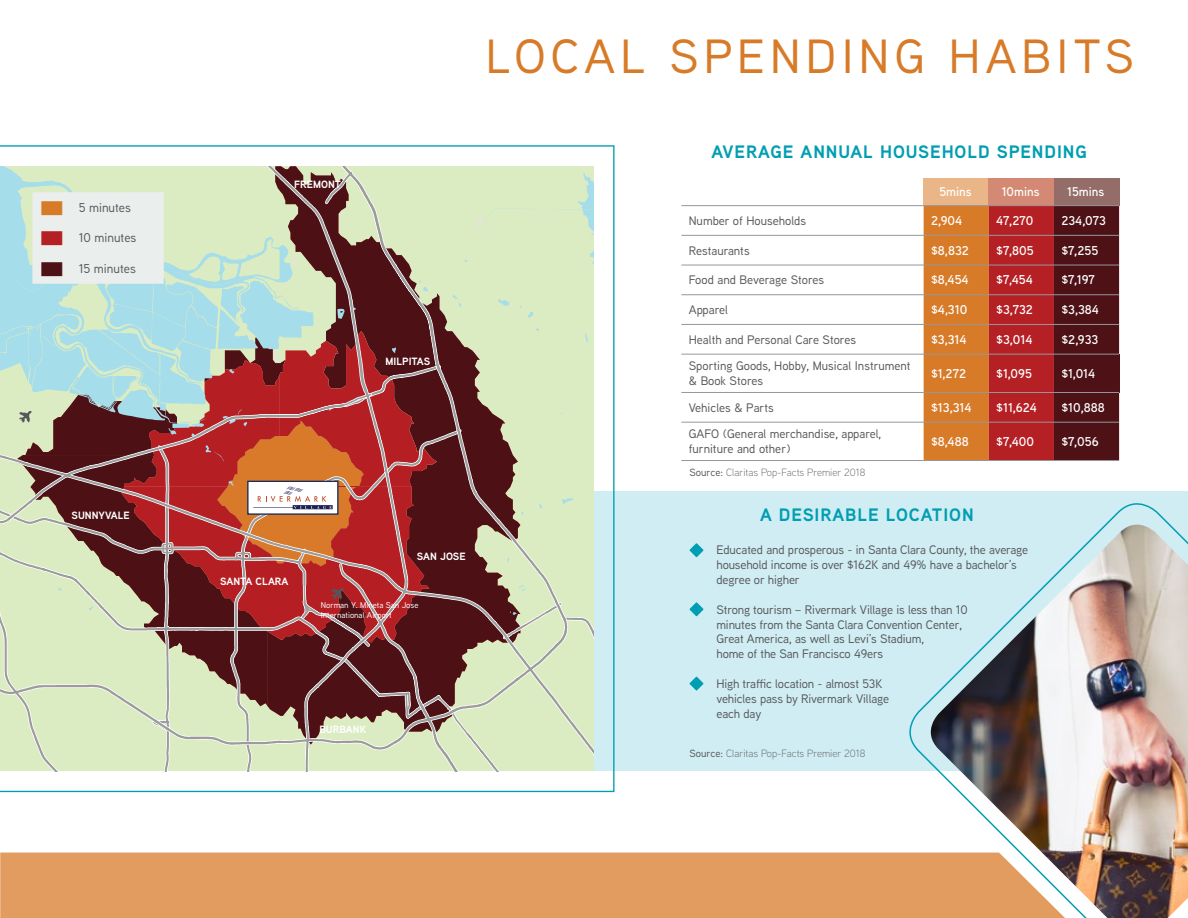
<style>
.page{position:relative;width:1188px;height:918px;background:#fff}
.page>*{position:absolute;margin:0;border:0;box-sizing:border-box;transform-origin:0 0}
.t1{font:500 48px "Aaux Next";letter-spacing:.11em;color:#d87b29}
.t2{font:700 18px "Aaux Next";letter-spacing:.05em;color:#009eb2}
.t3{font:600 12.75px "Aaux Next";color:#fff}
.t4{font:500 12.75px "Aaux Next";color:#58595b}
.t5{font:600 12.6px "Aaux Next";color:#fff}
.t6{font:500 12.3px/14.9px "Aaux Next";letter-spacing:-.01em;color:#58595b}
.t7{font:300 10.5px "Aaux Next";color:#58595b}
.t8{font:700 10.5px "Aaux Next";color:#fff}
.t9{font:500 8.4px/10.2px "Aaux Next";color:#fff}
.s1{color:#d87b29}
.s2{color:#b52025}
.s3{color:#4d1116}
.s4{font-weight:500}
</style>
<div class="page">
<div style="left:462px;top:491px;width:726px;height:280px;background:#d0edf4"></div>
<svg style="left:0;top:145px;width:615px;height:647px"></svg>
<div style="left:924px;top:178px;width:65px;height:28px;background:#eab687"></div>
<div style="left:989px;top:178px;width:65px;height:28px;background:#d38973"></div>
<div style="left:1054px;top:178px;width:65px;height:28px;background:#946d68"></div>
<svg style="left:924px;top:206px;width:195px;height:254px;background:#a23c23"></svg>
<div style="left:1054px;top:354px;width:65px;height:38px;background:#4d1116"></div>
<hr style="left:681px;top:205px;width:243px;height:1px;background:#95979a">
<hr style="left:924px;top:205px;width:65px;height:1px;background:#95979a">
<hr style="left:681px;top:235px;width:243px;height:1px;background:#95979a">
<hr style="left:924px;top:235px;width:65px;height:1px;background:#95979a">
<hr style="left:989px;top:205px;width:65px;height:1px;background:#95979a">
<hr style="left:1054px;top:205px;width:65px;height:1px;background:#95979a">
<hr style="left:989px;top:235px;width:65px;height:1px;background:#95979a">
<hr style="left:1054px;top:235px;width:65px;height:1px;background:#95979a">
<hr style="left:681px;top:265px;width:243px;height:1px;background:#95979a">
<hr style="left:924px;top:265px;width:65px;height:1px;background:#95979a">
<hr style="left:681px;top:294px;width:243px;height:1px;background:#95979a">
<hr style="left:924px;top:294px;width:65px;height:1px;background:#95979a">
<hr style="left:681px;top:324px;width:243px;height:1px;background:#95979a">
<hr style="left:924px;top:324px;width:65px;height:1px;background:#95979a">
<hr style="left:681px;top:354px;width:243px;height:1px;background:#95979a">
<hr style="left:924px;top:354px;width:65px;height:1px;background:#95979a">
<hr style="left:681px;top:392px;width:243px;height:1px;background:#95979a">
<hr style="left:924px;top:392px;width:65px;height:1px;background:#95979a">
<hr style="left:681px;top:422px;width:243px;height:1px;background:#95979a">
<hr style="left:924px;top:422px;width:65px;height:1px;background:#95979a">
<hr style="left:681px;top:460px;width:243px;height:1px;background:#95979a">
<hr style="left:924px;top:460px;width:65px;height:1px;background:#95979a">
<hr style="left:989px;top:265px;width:65px;height:1px;background:#95979a">
<hr style="left:1054px;top:265px;width:65px;height:1px;background:#95979a">
<hr style="left:989px;top:294px;width:65px;height:1px;background:#95979a">
<hr style="left:1054px;top:294px;width:65px;height:1px;background:#95979a">
<hr style="left:989px;top:324px;width:65px;height:1px;background:#95979a">
<hr style="left:1054px;top:324px;width:65px;height:1px;background:#95979a">
<hr style="left:989px;top:354px;width:65px;height:1px;background:#95979a">
<hr style="left:1054px;top:354px;width:65px;height:1px;background:#95979a">
<hr style="left:989px;top:392px;width:65px;height:1px;background:#95979a">
<hr style="left:1054px;top:392px;width:65px;height:1px;background:#95979a">
<hr style="left:989px;top:422px;width:65px;height:1px;background:#95979a">
<hr style="left:1054px;top:422px;width:65px;height:1px;background:#95979a">
<hr style="left:989px;top:460px;width:65px;height:1px;background:#95979a">
<hr style="left:1054px;top:460px;width:65px;height:1px;background:#95979a">
<img style="left:899px;top:503px;width:289px;height:415px">
<div style="left:0;top:853px;width:1065px;height:65px;background:#e29c60"></div>
<svg style="left:0;top:166px;width:594px;height:605px;background:#b29d8b"></svg>
<svg style="left:689px;top:543px;width:15px;height:14px"></svg>
<svg style="left:689px;top:602px;width:15px;height:15px"></svg>
<svg style="left:689px;top:676px;width:15px;height:15px"></svg>
<p class="t4" style="left:38px;top:199px;width:94px"><span class="s1">■</span> 5 minutes</p>
<p class="t4" style="left:38px;top:229px;width:100px"><span class="s2">■</span> 10 minutes</p>
<p class="t4" style="left:38px;top:260px;width:99px"><span class="s3">■</span> 15 minutes</p>
<p class="t8" style="left:72px;top:508px;width:60px">SUNNYVALE</p>
<h1 class="t1" style="left:486px;top:23px;width:650px">LOCAL SPENDING HABITS</h1>
<p class="t8" style="left:294px;top:177px;width:48px">FREMONT</p>
<p class="t8" style="left:386px;top:354px;width:46px">MILPITAS</p>
<p class="t8" style="left:220px;top:573px;width:70px">SANTA CLARA</p>
<p class="t8" style="left:417px;top:549px;width:50px">SAN JOSE</p>
<p class="t9" style="left:321px;top:599px;width:99px">Norman Y. Mineta San Jose<br>International Airport</p>
<p class="t8" style="left:319px;top:722px;width:48px">BURBANK</p>
<h2 class="t2" style="left:711px;top:139px;width:377px">AVERAGE ANNUAL HOUSEHOLD SPENDING</h2>
<p class="t5" style="left:939px;top:183px;width:34px">5mins</p>
<p class="t5" style="left:1002px;top:183px;width:39px">10mins</p>
<p class="t5" style="left:1067px;top:183px;width:39px">15mins</p>
<p class="t6" style="left:689px;top:213px;width:119px">Number of Households</p>
<p class="t3" style="left:931px;top:212px;width:33px">2,904</p>
<p class="t3" style="left:996px;top:212px;width:39px">47,270</p>
<p class="t3" style="left:1061px;top:212px;width:46px">234,073</p>
<p class="t6" style="left:689px;top:242px;width:62px">Restaurants</p>
<p class="t3" style="left:931px;top:241px;width:39px">$8,832</p>
<p class="t3" style="left:996px;top:241px;width:39px">$7,805</p>
<p class="t3" style="left:1061px;top:241px;width:38px">$7,255</p>
<p class="t6" style="left:689px;top:272px;width:137px">Food and Beverage Stores</p>
<p class="t3" style="left:931px;top:271px;width:39px">$8,454</p>
<p class="t3" style="left:996px;top:271px;width:38px">$7,454</p>
<p class="t3" style="left:1061px;top:271px;width:35px">$7,197</p>
<p class="t6" style="left:689px;top:302px;width:41px">Apparel</p>
<p class="t3" style="left:931px;top:301px;width:38px">$4,310</p>
<p class="t3" style="left:996px;top:301px;width:38px">$3,732</p>
<p class="t3" style="left:1061px;top:301px;width:39px">$3,384</p>
<p class="t6" style="left:689px;top:332px;width:169px">Health and Personal Care Stores</p>
<p class="t3" style="left:931px;top:330px;width:37px">$3,314</p>
<p class="t3" style="left:996px;top:330px;width:38px">$3,014</p>
<p class="t3" style="left:1061px;top:330px;width:39px">$2,933</p>
<p class="t6" style="left:689px;top:358px;width:223px">Sporting Goods, Hobby, Musical Instrument &amp; Book Stores</p>
<p class="t3" style="left:931px;top:365px;width:37px">$1,272</p>
<p class="t3" style="left:996px;top:365px;width:37px">$1,095</p>
<p class="t3" style="left:1061px;top:365px;width:35px">$1,014</p>
<p class="t6" style="left:689px;top:400px;width:86px">Vehicles &amp; Parts</p>
<p class="t3" style="left:931px;top:399px;width:42px">$13,314</p>
<p class="t3" style="left:996px;top:399px;width:42px">$11,624</p>
<p class="t3" style="left:1061px;top:399px;width:45px">$10,888</p>
<p class="t6" style="left:689px;top:426px;width:194px">GAFO (General merchandise, apparel, furniture and other)</p>
<p class="t3" style="left:931px;top:433px;width:39px">$8,488</p>
<p class="t3" style="left:996px;top:433px;width:39px">$7,400</p>
<p class="t3" style="left:1061px;top:433px;width:39px">$7,056</p>
<p class="t7" style="left:690px;top:465px;width:177px"><span class="s4">Source:</span> Claritas Pop-Facts Premier 2018</p>
<h2 class="t2" style="left:760px;top:502px;width:215px">A DESIRABLE LOCATION</h2>
<p class="t6" style="left:716px;top:542px;width:313px">Educated and prosperous - in Santa Clara County, the average household income is over $162K and 49% have a bachelor’s degree or higher</p>
<p class="t6" style="left:716px;top:602px;width:253px">Strong tourism – Rivermark Village is less than 10 minutes from the Santa Clara Convention Center, Great America, as well as Levi’s Stadium,<br>home of the San Francisco 49ers</p>
<p class="t6" style="left:716px;top:676px;width:174px">High traffic location - almost 53K vehicles pass by Rivermark Village each day</p>
<p class="t7" style="left:690px;top:746px;width:177px"><span class="s4">Source:</span> Claritas Pop-Facts Premier 2018</p>
</div>
